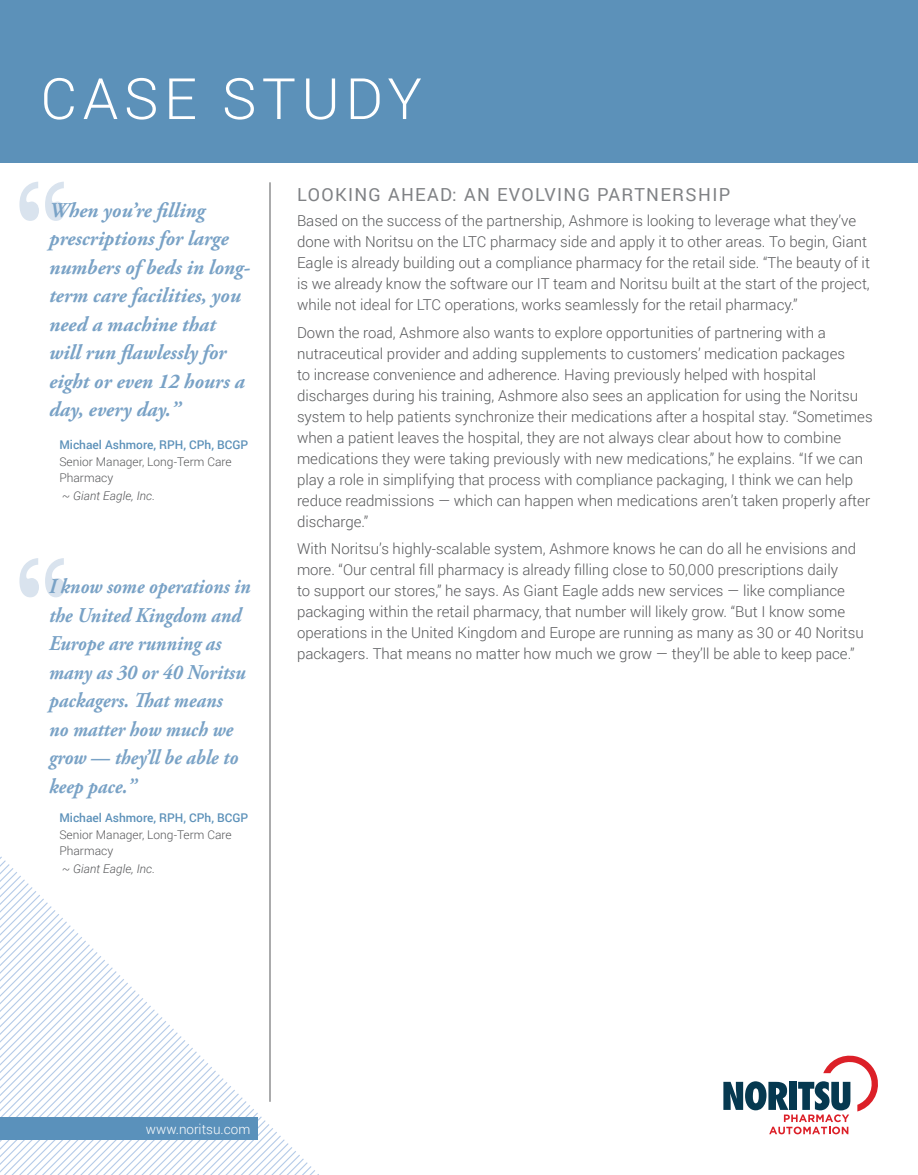
<style>
.page{position:relative;width:918px;height:1175px;background:#fff}
.page>*{position:absolute;margin:0;border:0;box-sizing:border-box;transform-origin:0 0}
.t1{font:700 112.5px "Baskerville";color:#d9e3ee;scale:.85 1}
.t2{font:300 57px "Roboto";letter-spacing:.1em;color:#fff}
.t3{font:italic 700 21px/28.5px "Adobe Garamond Pro";color:#79a2c6}
.t4{font:italic 700 21px/28.5px "Adobe Garamond Pro";color:#79a2c6;scale:.91 1}
.t5{font:18px "Roboto";letter-spacing:.075em;color:#808285}
.t6{font:300 15px/21px "Roboto";color:#57585a}
.t7{font:300 13.5px "Roboto";color:#fff}
.t8{font:300 12px/16.5px "Roboto";color:#57585a}
.t9{font:500 12px "Roboto";color:#5c91b9}
.t10{font:italic 300 12px "Roboto";color:#57585a}
</style>
<div class="page">
<hr style="left:270px;top:182px;width:1px;height:919px;background:#57585a">
<svg style="left:0;top:856px;width:315px;height:318px"></svg>
<div style="left:0;top:0;width:918px;height:163px;background:#5c91b9"></div>
<div style="left:0;top:1117px;width:257px;height:23px;background:#5a91bb"></div>
<svg style="left:723px;top:1055px;width:155px;height:79px"></svg>
<h2 class="t2" style="left:40px;top:59px;width:383px">CASE STUDY</h2>
<h1 class="t1" style="left:14px;top:142px;width:68px">“</h1>
<h3 class="t3" style="left:49px;top:196px;width:202px">When you’re filling prescriptions for large numbers of beds in long&shy;term care facilities, you need a machine that will run flawlessly for eight or even 12 hours a day, every day.”</h3>
<p class="t9" style="left:59px;top:436px;width:190px">Michael Ashmore, RPH, CPh, BCGP</p>
<p class="t8" style="left:59px;top:452px;width:174px">Senior Manager, Long-Term Care<br>Pharmacy</p>
<p class="t10" style="left:62px;top:487px;width:94px">~ Giant Eagle, Inc.</p>
<h1 class="t1" style="left:14px;top:519px;width:68px">“</h1>
<h3 class="t4" style="left:49px;top:572px;width:223px">I know some operations in the United Kingdom and<br>Europe are running as many as 30 or 40 Noritsu packagers. That means<br>no matter how much we grow — they’ll be able to keep pace.”</h3>
<p class="t9" style="left:59px;top:809px;width:190px">Michael Ashmore, RPH, CPh, BCGP</p>
<p class="t8" style="left:59px;top:825px;width:174px">Senior Manager, Long-Term Care<br>Pharmacy</p>
<p class="t10" style="left:62px;top:860px;width:94px">~ Giant Eagle, Inc.</p>
<p class="t5" style="left:297px;top:182px;width:435px">LOOKING AHEAD: AN EVOLVING PARTNERSHIP</p>
<p class="t6" style="left:297px;top:209px;width:575px">Based on the success of the partnership, Ashmore is looking to leverage what they’ve done with Noritsu on the LTC pharmacy side and apply it to other areas. To begin, Giant Eagle is already building out a compliance pharmacy for the retail side. “The beauty of it is we already know the software our IT team and Noritsu built at the start of the project, while not ideal for LTC operations, works seamlessly for the retail pharmacy.”</p>
<p class="t6" style="left:297px;top:321px;width:577px">Down the road, Ashmore also wants to explore opportunities of partnering with a nutraceutical provider and adding supplements to customers’ medication packages<br>to increase convenience and adherence. Having previously helped with hospital discharges during his training, Ashmore also sees an application for using the Noritsu system to help patients synchronize their medications after a hospital stay. “Sometimes when a patient leaves the hospital, they are not always clear about how to combine medications they were taking previously with new medications,” he explains. “If we can play a role in simplifying that process with compliance packaging, I think we can help reduce readmissions — which can happen when medications aren’t taken properly after discharge.”</p>
<p class="t6" style="left:297px;top:538px;width:568px">With Noritsu’s highly-scalable system, Ashmore knows he can do all he envisions and more. “Our central fill pharmacy is already filling close to 50,000 prescriptions daily<br>to support our stores,” he says. As Giant Eagle adds new services — like compliance packaging within the retail pharmacy, that number will likely grow. “But I know some operations in the United Kingdom and Europe are running as many as 30 or 40 Noritsu packagers. That means no matter how much we grow — they’ll be able to keep pace.”</p>
<p class="t7" style="left:146px;top:1119px;width:106px">www.noritsu.com</p>
</div>
